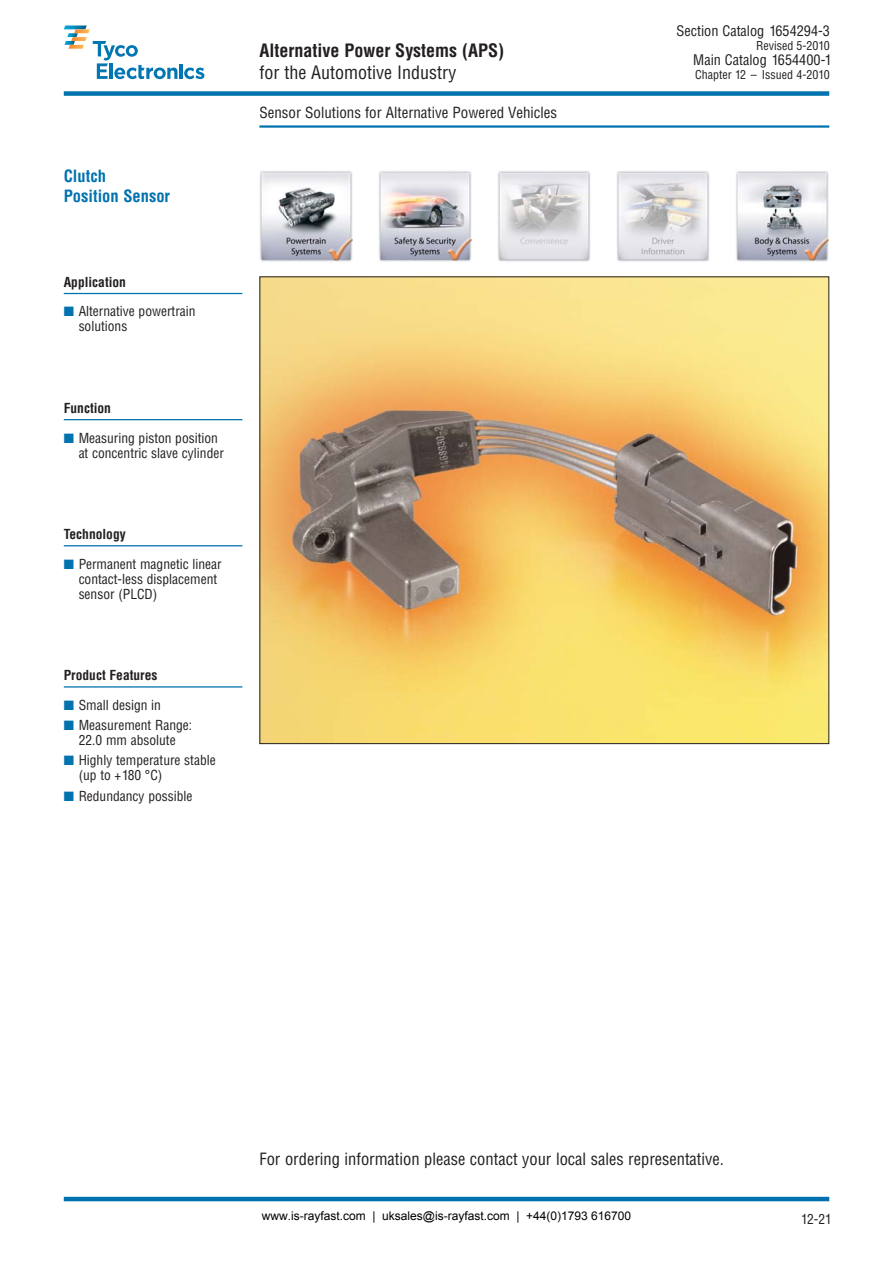
<style>
.page{position:relative;width:893px;height:1263px;background:#fff}
.page>*{position:absolute;margin:0;border:0;box-sizing:border-box;transform-origin:0 0}
.t1{font:700 condensed 18px "Helvetica";color:#231f20}
.t2{font:condensed 18px "Helvetica";color:#231f20}
.t3{font:condensed 16.5px "Helvetica";color:#231f20}
.t4{font:700 condensed 16.5px/19.5px "Helvetica";color:#0072ae}
.t5{font:condensed 15px "Helvetica";color:#231f20}
.t6{font:condensed 14.25px "Helvetica";color:#231f20}
.t7{font:condensed 13.5px/15px "Helvetica";color:#231f20}
.t8{font:700 condensed 13.5px "Helvetica";color:#231f20}
.t9{font:12px "Arial";color:#000}
.t10{font:condensed 12px "Helvetica";color:#231f20}
.s1{color:#0072ae}
.s2{color:#fff}
</style>
<div class="page">
<hr style="left:259px;top:125px;width:570px;height:3px;background:#0072ae">
<div style="left:64px;top:91px;width:765px;height:5px;background:#0072ae"></div>
<svg style="left:64px;top:26px;width:140px;height:53px"></svg>
<hr style="left:64px;top:1197px;width:765px;height:4px;background:#0072ae">
<hr style="left:64px;top:293px;width:178px;height:1px;background:#0072ae">
<hr style="left:64px;top:419px;width:178px;height:1px;background:#0072ae">
<hr style="left:64px;top:545px;width:178px;height:1px;background:#0072ae">
<hr style="left:64px;top:686px;width:178px;height:2px;background:#0072ae">
<img style="left:261px;top:278px;width:566px;height:464px">
<img style="left:259px;top:171px;width:93px;height:91px">
<img style="left:378px;top:171px;width:93px;height:91px">
<img style="left:498px;top:171px;width:92px;height:91px">
<img style="left:617px;top:171px;width:92px;height:91px">
<img style="left:736px;top:171px;width:92px;height:91px">
<p class="t4" style="left:64px;top:168px;width:108px">Clutch<br>Position Sensor</p>
<p class="t8" style="left:64px;top:276px;width:64px">Application</p>
<p class="t7" style="left:79px;top:305px;width:118px;text-indent:-15px"><span class="s1">■</span> Alternative powertrain solutions</p>
<p class="t8" style="left:64px;top:403px;width:49px">Function</p>
<p class="t7" style="left:79px;top:431px;width:147px;text-indent:-15px"><span class="s1">■</span> Measuring piston position at concentric slave cylinder</p>
<p class="t8" style="left:64px;top:529px;width:63px">Technology</p>
<p class="t7" style="left:79px;top:557px;width:145px;text-indent:-15px"><span class="s1">■</span> Permanent magnetic linear contact-less displacement sensor (PLCD)</p>
<p class="t8" style="left:64px;top:670px;width:95px">Product Features</p>
<p class="t7" style="left:64px;top:699px;width:99px"><span class="s1">■</span> Small design in</p>
<p class="t7" style="left:64px;top:719px;width:130px;text-align:center"><span class="s1">■</span> Measurement Range:<br>22.0 mm absolute</p>
<p class="t7" style="left:79px;top:754px;width:139px;text-indent:-15px"><span class="s1">■</span> Highly temperature stable (up to +180 °C)</p>
<p class="t7" style="left:64px;top:789px;width:130px"><span class="s1">■</span> Redundancy possible</p>
<h1 class="t1" style="left:259px;top:43px;width:246px">Alternative Power Systems (APS)</h1>
<h1 class="t2" style="left:259px;top:65px;width:199px">for the Automotive Industry</h1>
<p class="t5" style="left:259px;top:106px;width:299px">Sensor Solutions for Alternative Powered Vehicles</p>
<p class="t6" style="left:676px;top:26px;width:157px">Section Catalog 1654294-3<span class="s2">.</span></p>
<p class="t10" style="left:756px;top:41px;width:77px">Revised 5-2010<span class="s2">.</span></p>
<p class="t6" style="left:693px;top:55px;width:140px">Main Catalog 1654400-1</p>
<p class="t10" style="left:695px;top:70px;width:138px">Chapter 12 – Issued 4-2010<span class="s2">.</span></p>
<p class="t3" style="left:259px;top:1152px;width:466px">For ordering information please contact your local sales representative.</p>
<p class="t9" style="left:262px;top:1208px;width:371px">www.is-rayfast.com | uksales@is-rayfast.com | +44(0)1793 616700</p>
<p class="t7" style="left:801px;top:1213px;width:32px">12-21</p>
</div>
